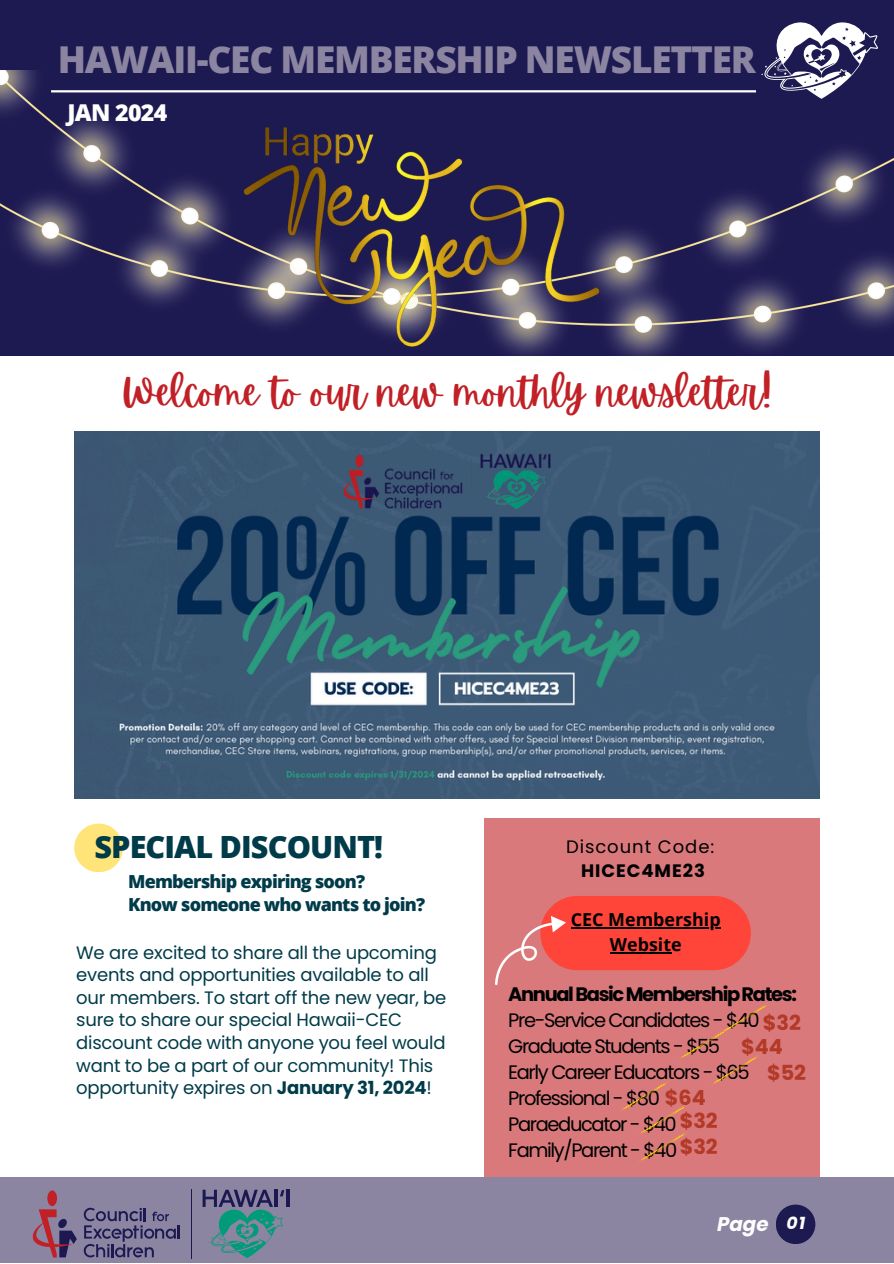
<style>
.page{position:relative;width:894px;height:1264px;background:#fff}
.page>*{position:absolute;margin:0;border:0;box-sizing:border-box;transform-origin:0 0}
.t1{font:39px "Apricots";color:#c12026}
.t2{font:800 37.05px "Open Sans";letter-spacing:-.035em;color:#8b85a1}
.t3{font:800 30.6px "Open Sans";letter-spacing:-.03em;color:#003b49}
.t4{font:800 23.25px "Open Sans";letter-spacing:-.03em;color:#fff}
.t5{font:700 20.7px "Poppins";color:#b23a27}
.t6{font:italic 700 19.8px "Poppins";color:#fdfdfd}
.t7{font:19.5px/25.8px "Poppins";letter-spacing:-.07em;color:#000}
.t8{font:18px/22.5px "Poppins";letter-spacing:-.015em;color:#003b49}
.t9{font:800 18px "Open Sans";letter-spacing:-.045em;color:#003b49}
.t10{font:18px "Poppins";letter-spacing:.05em;color:#000}
.t11{font:700 18px "Poppins";letter-spacing:.05em;color:#000}
.t12{font:700 17.85px "Open Sans";color:#000}
.t13{font:italic 700 17.25px "Poppins";color:#fff}
.s1{font-weight:700}
.s2{font-weight:700;font-size:20.7px;color:#b23a27}
</style>
<div class="page">
<img style="left:74px;top:432px;width:745px;height:366px">
<div style="left:484px;top:818px;width:335px;height:372px;background:#d9797c"></div>
<div style="left:74px;top:823px;width:49px;height:49px;background:#ffe47a;border-radius:50%"></div>
<div style="left:0;top:0;width:893px;height:355px;background:#1d1951"></div>
<div style="left:0;top:1177px;width:893px;height:86px;background:#8b85a1"></div>
<div style="left:775px;top:1204px;width:40px;height:39px;background:#1d1951;border-radius:50%"></div>
<svg style="left:765px;top:22px;width:112px;height:49px"></svg>
<img style="left:0;top:71px;width:893px;height:285px">
<img style="left:243px;top:128px;width:356px;height:218px">
<div style="left:47px;top:1190px;width:10px;height:16px;background:#c12026;border-radius:50%"></div>
<svg style="left:83px;top:1207px;width:97px;height:50px"></svg>
<svg style="left:33px;top:1209px;width:44px;height:48px"></svg>
<hr style="left:191px;top:1189px;width:1px;height:70px;background:#1b1852">
<hr style="left:286px;top:1189px;width:3px;height:17px;background:#1b1852">
<svg style="left:202px;top:1189px;width:82px;height:69px"></svg>
<div style="left:540px;top:895px;width:210px;height:75px;background:#ff443a;border-radius:37px"></div>
<svg style="left:620px;top:1003px;width:150px;height:159px"></svg>
<img style="left:495px;top:916px;width:70px;height:68px">
<hr style="left:570px;top:927px;width:150px;height:2px;background:#000">
<hr style="left:609px;top:952px;width:62px;height:1px;background:#000">
<p class="t2" style="left:58px;top:34px;width:699px">HAWAII-CEC MEMBERSHIP NEWSLETTER</p>
<p class="t4" style="left:67px;top:97px;width:102px">JAN 2024</p>
<h5 class="t1" style="left:122px;top:369px;width:651px">Welcome to our new monthly newsletter!</h5>
<p class="t3" style="left:94px;top:825px;width:290px">SPECIAL DISCOUNT!</p>
<h3 class="t9" style="left:128px;top:868px;width:238px">Membership expiring soon?</h3>
<p class="t9" style="left:128px;top:891px;width:298px">Know someone who wants to join?</p>
<h6 class="t8" style="left:76px;top:941px;width:362px">We are excited to share all the upcoming</h6>
<h6 class="t8" style="left:76px;top:963px;width:371px">events and opportunities available to all our members. To start off the new year, be sure to share our special Hawaii-CEC discount code with anyone you feel would want to be a part of our community! This opportunity expires on <span class="s1">January 31, 2024</span>!</h6>
<h5 class="t10" style="left:566px;top:834px;width:150px">Discount Code:</h5>
<h5 class="t11" style="left:581px;top:857px;width:125px">HICEC4ME23</h5>
<p class="t12" style="left:570px;top:907px;width:151px">CEC Membership</p>
<p class="t12" style="left:609px;top:932px;width:73px">Website</p>
<p class="t7" style="left:508px;top:981px;width:290px"><span class="s1">AnnualBasicMembershipRates:<br></span>Pre-Service Candidates - $40<br>Graduate Students - $55<br>Early Career Educators - $65<br>Professional - $80 <span class="s2">$64<br></span>Paraeducator - $40<br>Family/Parent - $40</p>
<h4 class="t5" style="left:762px;top:1008px;width:40px">$32</h4>
<p class="t5" style="left:741px;top:1032px;width:43px">$44</p>
<h2 class="t5" style="left:767px;top:1057px;width:40px">$52</h2>
<p class="t5" style="left:679px;top:1106px;width:40px">$32</p>
<p class="t5" style="left:679px;top:1132px;width:40px">$32</p>
<p class="t6" style="left:717px;top:1210px;width:53px">Page</p>
<p class="t13" style="left:786px;top:1211px;width:20px">01</p>
</div>
